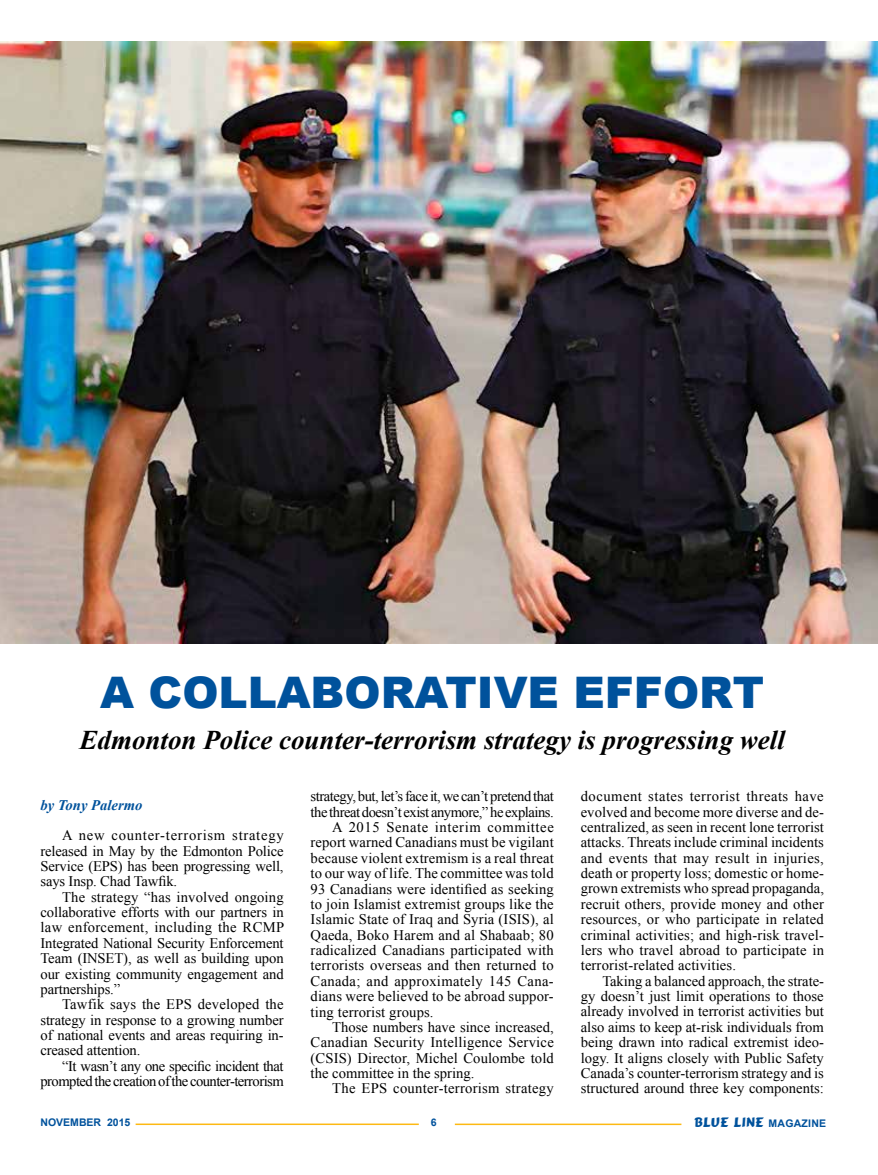
<style>
.page{position:relative;width:878px;height:1175px;background:#fff}
.page>*{position:absolute;margin:0;border:0;box-sizing:border-box;transform-origin:0 0}
.t1{font:900 43.5px "Arial";color:#00529c}
.t2{font:italic 700 27px "Times New Roman";color:#000}
.t3{font:14.7px/15.3px "Times New Roman";letter-spacing:.005em;color:#000;text-align:justify}
.t4{font:14.7px/15.3px "Times New Roman";letter-spacing:-.035em;color:#000;text-align:right}
.t5{font:14.7px "Times New Roman";letter-spacing:-.03em;color:#000}
.t6{font:14.7px "Times New Roman";letter-spacing:.04em;color:#000}
.t7{font:italic 700 14.7px "Times New Roman";color:#00529c}
.t8{font:13.5px "Comic";letter-spacing:.02em;color:#00529c}
.t9{font:700 10.5px "Arial";color:#00529c}
.s1{font-family:"Arial";font-weight:700;font-size:10.5px}
</style>
<div class="page">
<hr style="left:136px;top:1123px;width:283px;height:2px;background:#fdb913">
<hr style="left:455px;top:1123px;width:226px;height:2px;background:#fdb913">
<img style="left:0;top:41px;width:878px;height:603px">
<h1 class="t1" style="left:100px;top:660px;width:665px">A COLLABORATIVE EFFORT</h1>
<h2 class="t2" style="left:79px;top:720px;width:707px">Edmonton Police counter-terrorism strategy is progressing well</h2>
<p class="t7" style="left:40px;top:794px;width:103px">by Tony Palermo</p>
<p class="t3" style="left:40px;top:827px;width:245px;text-indent:22px">A new counter-terrorism strategy released in May by the Edmonton Police Service (EPS) has been progressing well, says Insp. Chad Tawfik.</p>
<p class="t3" style="left:40px;top:888px;width:245px;text-indent:22px">The strategy “has involved ongoing collaborative efforts with our partners in law enforcement, including the RCMP Integrated National Security Enforcement Team (INSET), as well as building upon our existing community engagement and partnerships.”</p>
<p class="t3" style="left:40px;top:996px;width:245px;text-indent:22px">Tawfik says the EPS developed the strategy in response to a growing number of national events and areas requiring in&shy;creased attention.</p>
<p class="t4" style="left:40px;top:1058px;width:245px">“It wasn’t any one specific incident that prompted the creation of the counter-terrorism</p>
<p class="t5" style="left:310px;top:786px;width:245px">strategy, but, let’s face it, we can’t pretend that</p>
<p class="t4" style="left:310px;top:803px;width:244px">the threat doesn’t exist anymore,” he explains.</p>
<p class="t6" style="left:332px;top:817px;width:223px">A 2015 Senate interim committee</p>
<p class="t3" style="left:310px;top:834px;width:244px">report warned Canadians must be vigilant</p>
<p class="t3" style="left:310px;top:850px;width:245px">because violent extremism is a real threat</p>
<p class="t3" style="left:310px;top:865px;width:244px">to our way of life. The committee was told</p>
<p class="t3" style="left:310px;top:880px;width:245px">93 Canadians were identified as seeking</p>
<p class="t3" style="left:310px;top:896px;width:245px">to join Islamist extremist groups like the</p>
<p class="t3" style="left:310px;top:911px;width:245px">Islamic State of Iraq and Syria (ISIS), al</p>
<p class="t3" style="left:310px;top:926px;width:244px">Qaeda, Boko Harem and al Shabaab; 80</p>
<p class="t3" style="left:310px;top:942px;width:245px">radicalized Canadians participated with</p>
<p class="t3" style="left:310px;top:957px;width:245px">terrorists overseas and then returned to</p>
<p class="t3" style="left:310px;top:973px;width:244px">Canada; and approximately 145 Cana-</p>
<p class="t3" style="left:310px;top:988px;width:244px">dians were believed to be abroad suppor-</p>
<p class="t3" style="left:310px;top:1003px;width:124px">ting terrorist groups.</p>
<p class="t3" style="left:332px;top:1019px;width:223px">Those numbers have since increased,</p>
<p class="t3" style="left:310px;top:1034px;width:245px">Canadian Security Intelligence Service</p>
<p class="t3" style="left:310px;top:1049px;width:245px">(CSIS) Director, Michel Coulombe told</p>
<p class="t3" style="left:310px;top:1065px;width:165px">the committee in the spring.</p>
<p class="t3" style="left:332px;top:1080px;width:223px">The EPS counter-terrorism strategy</p>
<p class="t3" style="left:580px;top:788px;width:245px">document states terrorist threats have evolved and become more diverse and de&shy;centralized, as seen in recent lone terrorist attacks. Threats include criminal incidents and events that may result in injuries, death or property loss; domestic or home&shy;grown extremists who spread propaganda, recruit others, provide money and other resources, or who participate in related criminal activities; and high-risk travel&shy;lers who travel abroad to participate in terrorist-related activities.</p>
<p class="t3" style="left:580px;top:972px;width:245px;text-indent:22px">Taking a balanced approach, the strate&shy;gy doesn’t just limit operations to those already involved in terrorist activities but also aims to keep at-risk individuals from being drawn into radical extremist ideo&shy;logy. It aligns closely with Public Safety Canada’s counter-terrorism strategy and is structured around three key components:</p>
<p class="t9" style="left:40px;top:1115px;width:91px">NOVEMBER 2015</p>
<p class="t9" style="left:431px;top:1115px;width:7px">6</p>
<p class="t8" style="left:694px;top:1113px;width:133px">BLUE LINE <span class="s1">MAGAZINE</span></p>
</div>
